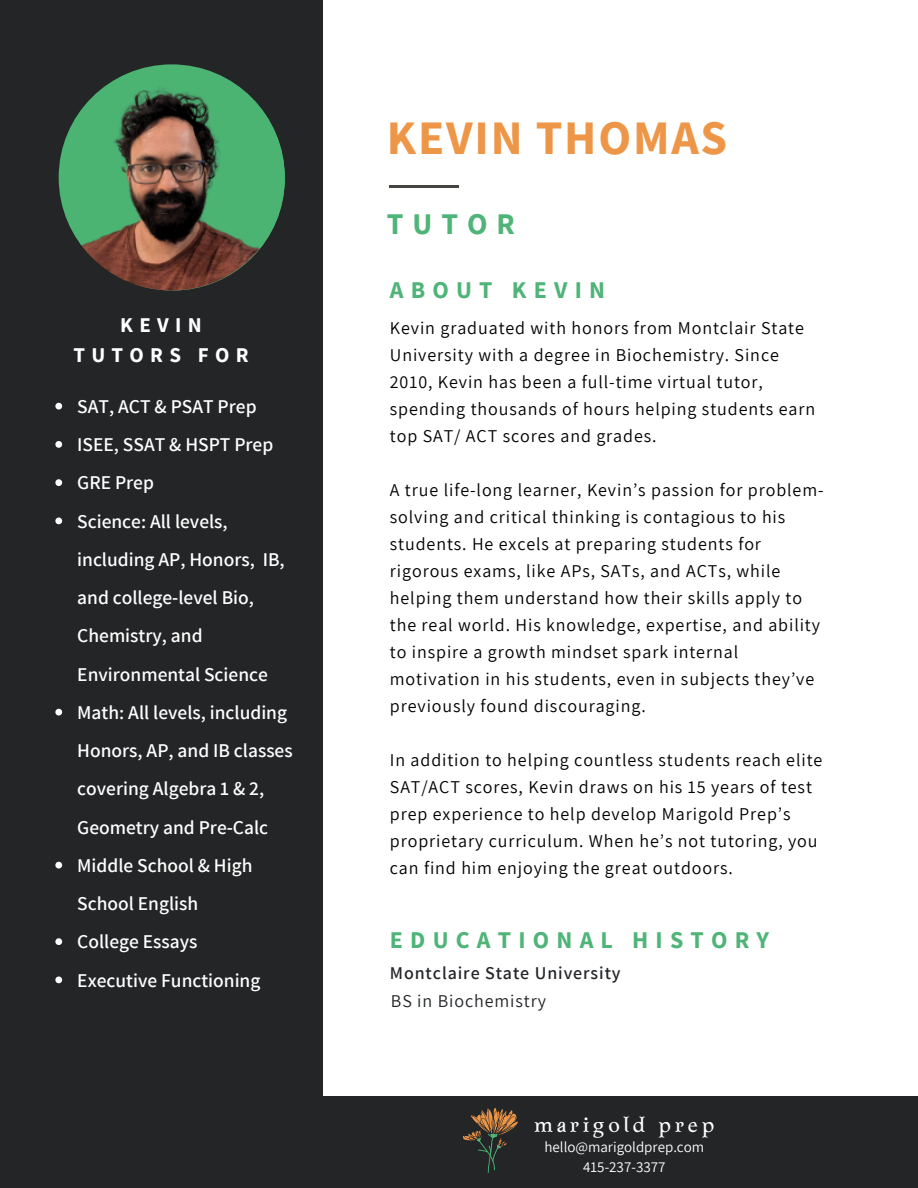
<style>
.page{position:relative;width:918px;height:1188px;background:#fff}
.page>*{position:absolute;margin:0;border:0;box-sizing:border-box;transform-origin:0 0}
.t1{font:700 48px "Source Sans Pro";letter-spacing:.035em;color:#ee9648}
.t2{font:700 30px "Source Sans Pro";letter-spacing:.3em;color:#4fb477}
.t3{font:700 24px "Source Sans Pro";letter-spacing:.3em;color:#4fb477}
.t4{font:21.75px "Zenaida";letter-spacing:.15em;color:#fff}
.t5{font:700 21px/29.2px "Source Sans Pro";letter-spacing:.3em;color:#fff;text-align:center}
.t6{font:600 19.5px/38.2px "Assistant";color:#fff}
.t7{font:18px/27px "Assistant";letter-spacing:.05em;color:#000}
.t8{font:600 18px "Assistant";letter-spacing:.05em;color:#232528}
.t9{font:18px "Assistant";letter-spacing:.05em;color:#232528}
.t10{font:15px "Assistant";color:#fff}
</style>
<div class="page">
<div style="left:0;top:0;width:322px;height:1188px;background:#232526"></div>
<hr style="left:390px;top:186px;width:69px;height:1px;background:#444440">
<img style="left:59px;top:64px;width:226px;height:227px;border-radius:50%">
<div style="left:314px;top:1096px;width:604px;height:92px;background:#232526"></div>
<svg style="left:463px;top:1108px;width:55px;height:65px"></svg>
<svg style="left:55px;top:403px;width:7px;height:7px"></svg>
<svg style="left:55px;top:441px;width:7px;height:7px"></svg>
<svg style="left:55px;top:479px;width:7px;height:7px"></svg>
<svg style="left:55px;top:518px;width:7px;height:6px"></svg>
<svg style="left:55px;top:709px;width:7px;height:7px"></svg>
<svg style="left:55px;top:862px;width:7px;height:7px"></svg>
<svg style="left:55px;top:938px;width:7px;height:7px"></svg>
<svg style="left:55px;top:977px;width:7px;height:6px"></svg>
<p class="t5" style="left:73px;top:310px;width:177px">KEVIN<br>TUTORS FOR</p>
<p class="t6" style="left:77px;top:387px;width:181px">SAT, ACT &amp; PSAT Prep</p>
<p class="t6" style="left:77px;top:425px;width:198px">ISEE, SSAT &amp; HSPT Prep</p>
<p class="t6" style="left:77px;top:463px;width:78px">GRE Prep</p>
<p class="t6" style="left:77px;top:501px;width:209px">Science: All levels, including AP, Honors, IB, and college-level Bio,<br>Chemistry, and<br>Environmental Science</p>
<h1 class="t6" style="left:77px;top:693px;width:217px">Math: All levels, including<br>Honors, AP, and IB classes covering Algebra 1 &amp; 2,<br>Geometry and Pre-Calc</h1>
<h2 class="t6" style="left:77px;top:846px;width:177px">Middle School &amp; High<br>School English</h2>
<h3 class="t6" style="left:77px;top:922px;width:122px">College Essays</h3>
<p class="t6" style="left:77px;top:960px;width:185px">Executive Functioning</p>
<p class="t1" style="left:387px;top:107px;width:342px">KEVIN THOMAS</p>
<p class="t2" style="left:387px;top:204px;width:130px">TUTOR</p>
<p class="t3" style="left:390px;top:275px;width:217px">ABOUT KEVIN</p>
<p class="t7" style="left:390px;top:314px;width:427px">Kevin graduated with honors from Montclair State University with a degree in Biochemistry. Since 2010, Kevin has been a full-time virtual tutor, spending thousands of hours helping students earn top SAT/ ACT scores and grades.</p>
<p class="t7" style="left:390px;top:476px;width:435px">A true life-long learner, Kevin’s passion for problem&shy;solving and critical thinking is contagious to his students. He excels at preparing students for rigorous exams, like APs, SATs, and ACTs, while helping them understand how their skills apply to the real world. His knowledge, expertise, and ability to inspire a growth mindset spark internal motivation in his students, even in subjects they’ve previously found discouraging.</p>
<h4 class="t7" style="left:390px;top:746px;width:434px">In addition to helping countless students reach elite SAT/ACT scores, Kevin draws on his 15 years of test prep experience to help develop Marigold Prep’s proprietary curriculum. When he’s not tutoring, you can find him enjoying the great outdoors.</h4>
<h3 class="t3" style="left:390px;top:925px;width:381px">EDUCATIONAL HISTORY</h3>
<p class="t8" style="left:390px;top:961px;width:232px">Montclaire State University</p>
<p class="t9" style="left:391px;top:989px;width:157px">BS in Biochemistry</p>
<p class="t4" style="left:534px;top:1111px;width:182px">marigold prep</p>
<h5 class="t10" style="left:544px;top:1137px;width:161px">hello@marigoldprep.com</h5>
<p class="t10" style="left:583px;top:1157px;width:84px">415-237-3377</p>
</div>
